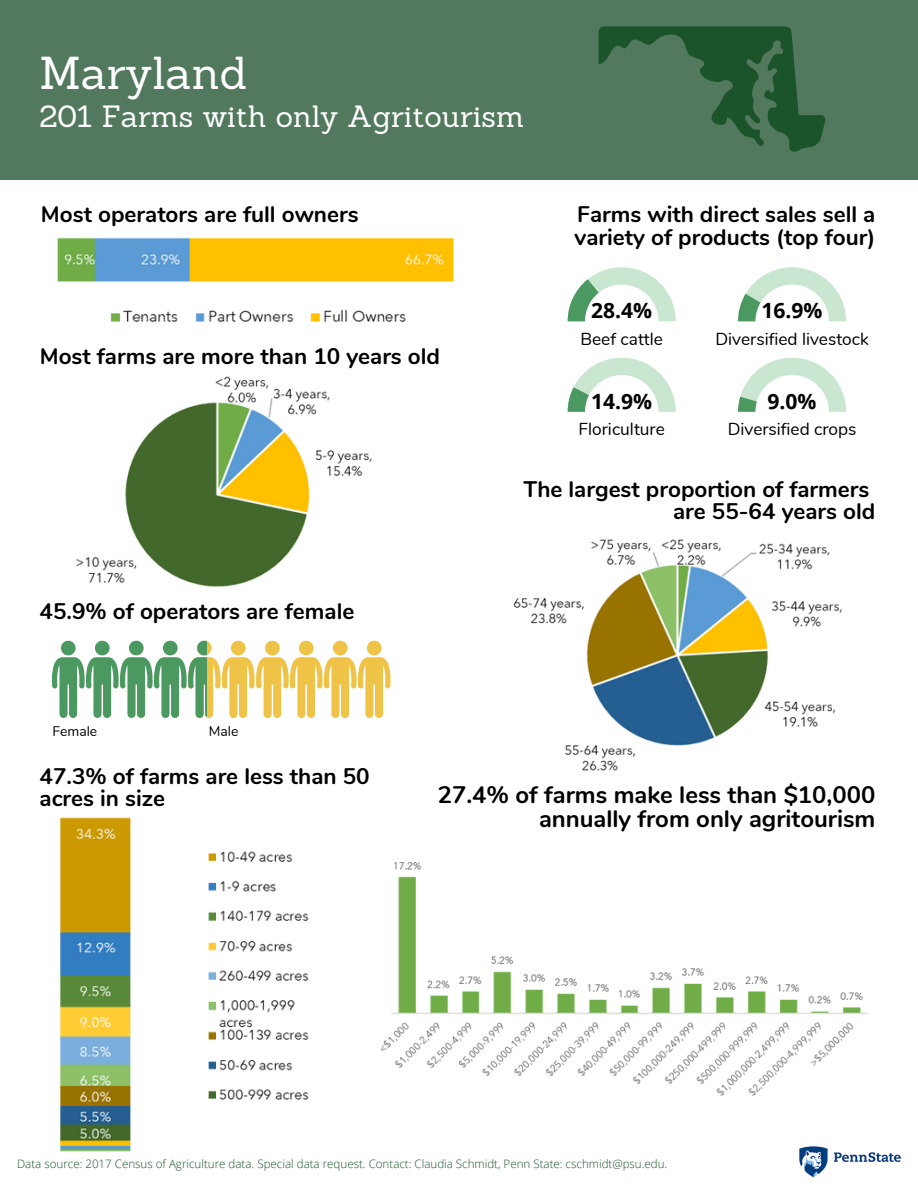
<style>
.page{position:relative;width:918px;height:1188px;background:#fff}
.page>*{position:absolute;margin:0;border:0;box-sizing:border-box;transform-origin:0 0}
.t1{font:45px "Sanchez";color:#fff}
.t2{font:30px "Sanchez";color:#fff}
.t3{font:700 23.85px/23.9px "Nunito";color:#000;text-align:right}
.t4{font:700 22.5px/22.5px "Nunito";color:#000}
.t5{font:700 21px "Open Sans";color:#000}
.t6{font:17.25px "Nunito";color:#000}
.t7{font:13.95px "Nunito";color:#000}
.t8{font:300 11.55px "Open Sans";color:#1b542b}
</style>
<div class="page">
<div style="left:0;top:0;width:918px;height:180px;background:#52795d"></div>
<svg style="left:738px;top:267px;width:108px;height:54px"></svg>
<svg style="left:568px;top:267px;width:108px;height:54px"></svg>
<svg style="left:568px;top:358px;width:108px;height:54px"></svg>
<svg style="left:738px;top:358px;width:108px;height:54px"></svg>
<img style="left:799px;top:1146px;width:102px;height:32px">
<img style="left:76px;top:376px;width:296px;height:211px">
<img style="left:513px;top:539px;width:329px;height:232px">
<img style="left:381px;top:862px;width:487px;height:234px">
<img style="left:57px;top:237px;width:397px;height:85px">
<img style="left:60px;top:817px;width:249px;height:335px">
<svg style="left:52px;top:640px;width:339px;height:78px"></svg>
<svg style="left:599px;top:26px;width:227px;height:126px"></svg>
<p class="t1" style="left:40px;top:44px;width:209px">Maryland</p>
<p class="t2" style="left:40px;top:97px;width:486px">201 Farms with only Agritourism</p>
<p class="t4" style="left:41px;top:204px;width:319px">Most operators are full owners</p>
<p class="t4" style="left:40px;top:346px;width:402px">Most farms are more than 10 years old</p>
<p class="t4" style="left:575px;top:204px;width:302px">Farms with direct sales sell a variety of products (top four)</p>
<p class="t5" style="left:591px;top:296px;width:63px">28.4%</p>
<p class="t5" style="left:762px;top:296px;width:63px">16.9%</p>
<p class="t6" style="left:581px;top:327px;width:84px">Beef cattle</p>
<p class="t6" style="left:715px;top:327px;width:155px">Diversified livestock</p>
<p class="t5" style="left:591px;top:386px;width:63px">14.9%</p>
<p class="t5" style="left:768px;top:386px;width:51px">9.0%</p>
<p class="t6" style="left:579px;top:418px;width:88px">Floriculture</p>
<p class="t6" style="left:728px;top:418px;width:130px">Diversified crops</p>
<p class="t4" style="left:40px;top:600px;width:316px">45.9% of operators are female</p>
<p class="t7" style="left:53px;top:722px;width:46px">Female</p>
<p class="t7" style="left:209px;top:722px;width:31px">Male</p>
<p class="t4" style="left:40px;top:765px;width:332px">47.3% of farms are less than 50 acres in size</p>
<p class="t4" style="left:524px;top:478px;width:347px">The largest proportion of farmers</p>
<p class="t4" style="left:673px;top:501px;width:204px">are 55-64 years old</p>
<p class="t3" style="left:438px;top:784px;width:439px">27.4% of farms make less than $10,000 annually from only agritourism</p>
<p class="t8" style="left:17px;top:1155px;width:652px">Data source: 2017 Census of Agriculture data. Special data request. Contact: Claudia Schmidt, Penn State: cschmidt@psu.edu.</p>
</div>
